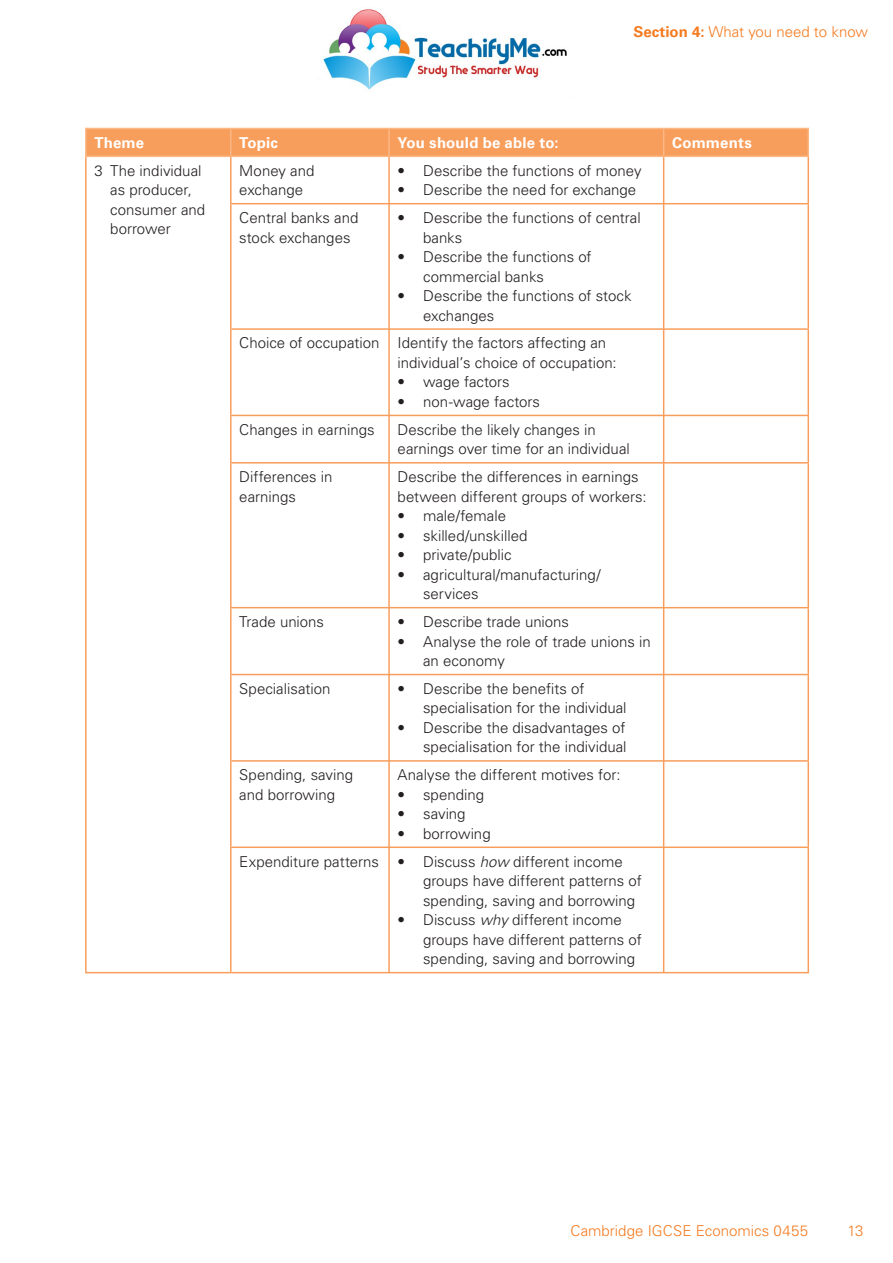
<style>
.page{position:relative;width:893px;height:1263px;background:#fff}
.page>*{position:absolute;margin:0;border:0;box-sizing:border-box;transform-origin:0 0}
.t1{font:300 15px/19.5px "Univers LT Std";color:#231f20}
.t2{font:300 15px "Univers LT Std";color:#f47b20}
.t3{font:700 15px "Univers LT Std";letter-spacing:.015em;color:#fff}
.s1{font-weight:700}
.s2{font-style:italic}
</style>
<div class="page">
<div style="left:87px;top:129px;width:720px;height:27px;background:#f89e5c"></div>
<hr style="left:388px;top:157px;width:2px;height:46px;background:#f89e5c">
<hr style="left:663px;top:157px;width:1px;height:46px;background:#f89e5c">
<hr style="left:230px;top:203px;width:433px;height:1px;background:#f89e5c">
<hr style="left:388px;top:204px;width:2px;height:124px;background:#f89e5c">
<hr style="left:663px;top:203px;width:146px;height:1px;background:#f89e5c">
<hr style="left:663px;top:204px;width:1px;height:124px;background:#f89e5c">
<hr style="left:230px;top:328px;width:433px;height:2px;background:#f89e5c">
<hr style="left:388px;top:330px;width:2px;height:85px;background:#f89e5c">
<hr style="left:663px;top:328px;width:146px;height:2px;background:#f89e5c">
<hr style="left:663px;top:330px;width:1px;height:85px;background:#f89e5c">
<hr style="left:230px;top:415px;width:433px;height:1px;background:#f89e5c">
<hr style="left:388px;top:416px;width:2px;height:46px;background:#f89e5c">
<hr style="left:663px;top:415px;width:146px;height:1px;background:#f89e5c">
<hr style="left:663px;top:416px;width:1px;height:46px;background:#f89e5c">
<hr style="left:230px;top:462px;width:433px;height:2px;background:#f89e5c">
<hr style="left:388px;top:464px;width:2px;height:143px;background:#f89e5c">
<hr style="left:663px;top:462px;width:146px;height:2px;background:#f89e5c">
<hr style="left:663px;top:464px;width:1px;height:143px;background:#f89e5c">
<hr style="left:230px;top:607px;width:433px;height:1px;background:#f89e5c">
<hr style="left:388px;top:608px;width:2px;height:66px;background:#f89e5c">
<hr style="left:663px;top:607px;width:146px;height:1px;background:#f89e5c">
<hr style="left:663px;top:608px;width:1px;height:66px;background:#f89e5c">
<hr style="left:230px;top:674px;width:433px;height:1px;background:#f89e5c">
<hr style="left:388px;top:675px;width:2px;height:85px;background:#f89e5c">
<hr style="left:663px;top:674px;width:146px;height:1px;background:#f89e5c">
<hr style="left:663px;top:675px;width:1px;height:85px;background:#f89e5c">
<hr style="left:230px;top:760px;width:433px;height:2px;background:#f89e5c">
<hr style="left:388px;top:762px;width:2px;height:85px;background:#f89e5c">
<hr style="left:663px;top:760px;width:146px;height:2px;background:#f89e5c">
<hr style="left:663px;top:762px;width:1px;height:85px;background:#f89e5c">
<hr style="left:230px;top:847px;width:433px;height:1px;background:#f89e5c">
<hr style="left:388px;top:848px;width:2px;height:124px;background:#f89e5c">
<hr style="left:663px;top:847px;width:146px;height:1px;background:#f89e5c">
<hr style="left:663px;top:848px;width:1px;height:124px;background:#f89e5c">
<hr style="left:231px;top:972px;width:578px;height:1px;background:#f89e5c">
<hr style="left:85px;top:128px;width:146px;height:1px;background:#fbb884">
<hr style="left:85px;top:129px;width:2px;height:27px;background:#fbb884">
<hr style="left:231px;top:128px;width:578px;height:1px;background:#fbb884">
<hr style="left:807px;top:129px;width:2px;height:27px;background:#fbb884">
<hr style="left:85px;top:156px;width:724px;height:1px;background:#fbb884">
<hr style="left:807px;top:157px;width:2px;height:46px;background:#f89e5c">
<hr style="left:807px;top:204px;width:2px;height:124px;background:#f89e5c">
<hr style="left:807px;top:330px;width:2px;height:85px;background:#f89e5c">
<hr style="left:807px;top:416px;width:2px;height:46px;background:#f89e5c">
<hr style="left:807px;top:464px;width:2px;height:143px;background:#f89e5c">
<hr style="left:807px;top:608px;width:2px;height:66px;background:#f89e5c">
<hr style="left:807px;top:675px;width:2px;height:85px;background:#f89e5c">
<hr style="left:807px;top:762px;width:2px;height:85px;background:#f89e5c">
<hr style="left:807px;top:848px;width:2px;height:124px;background:#f89e5c">
<hr style="left:85px;top:157px;width:2px;height:47px;background:#f89e5c">
<hr style="left:230px;top:157px;width:1px;height:46px;background:#f89e5c">
<hr style="left:85px;top:204px;width:2px;height:125px;background:#f89e5c">
<hr style="left:230px;top:204px;width:1px;height:124px;background:#f89e5c">
<hr style="left:85px;top:329px;width:2px;height:86px;background:#f89e5c">
<hr style="left:230px;top:330px;width:1px;height:85px;background:#f89e5c">
<hr style="left:85px;top:415px;width:2px;height:48px;background:#f89e5c">
<hr style="left:230px;top:416px;width:1px;height:46px;background:#f89e5c">
<hr style="left:85px;top:463px;width:2px;height:145px;background:#f89e5c">
<hr style="left:230px;top:464px;width:1px;height:143px;background:#f89e5c">
<hr style="left:85px;top:608px;width:2px;height:67px;background:#f89e5c">
<hr style="left:230px;top:608px;width:1px;height:66px;background:#f89e5c">
<hr style="left:85px;top:675px;width:2px;height:86px;background:#f89e5c">
<hr style="left:230px;top:675px;width:1px;height:85px;background:#f89e5c">
<hr style="left:85px;top:761px;width:2px;height:86px;background:#f89e5c">
<hr style="left:230px;top:762px;width:1px;height:85px;background:#f89e5c">
<hr style="left:85px;top:847px;width:2px;height:125px;background:#f89e5c">
<hr style="left:230px;top:848px;width:1px;height:124px;background:#f89e5c">
<hr style="left:85px;top:972px;width:146px;height:1px;background:#f89e5c">
<img style="left:323px;top:9px;width:244px;height:81px">
<p class="t2" style="left:633px;top:26px;width:236px"><span class="s1">Section 4:</span> What you need to know</p>
<p class="t3" style="left:94px;top:137px;width:51px">Theme</p>
<p class="t3" style="left:239px;top:137px;width:40px">Topic</p>
<p class="t3" style="left:397px;top:137px;width:162px">You should be able to:</p>
<p class="t3" style="left:672px;top:137px;width:81px">Comments</p>
<p class="t1" style="left:110px;top:162px;width:96px;text-indent:-16px">3 The individual as producer, consumer and borrower</p>
<p class="t1" style="left:239px;top:162px;width:77px">Money and exchange</p>
<p class="t1" style="left:397px;top:162px;width:245px">• Describe the functions of money</p>
<p class="t1" style="left:397px;top:182px;width:240px">• Describe the need for exchange</p>
<p class="t1" style="left:239px;top:210px;width:121px">Central banks and stock exchanges</p>
<p class="t1" style="left:423px;top:210px;width:219px;text-indent:-26px">• Describe the functions of central banks</p>
<p class="t1" style="left:423px;top:249px;width:170px;text-indent:-26px">• Describe the functions of commercial banks</p>
<p class="t1" style="left:423px;top:288px;width:210px;text-indent:-26px">• Describe the functions of stock exchanges</p>
<p class="t1" style="left:397px;top:335px;width:220px;text-indent:-158px">Choice of occupation Identify the factors affecting an individual’s choice of occupation:</p>
<p class="t1" style="left:397px;top:374px;width:114px">• wage factors</p>
<p class="t1" style="left:397px;top:394px;width:144px">• non-wage factors</p>
<p class="t1" style="left:239px;top:421px;width:137px">Changes in earnings</p>
<p class="t1" style="left:397px;top:421px;width:234px">Describe the likely changes in earnings over time for an individual</p>
<p class="t1" style="left:239px;top:469px;width:95px">Differences in earnings</p>
<p class="t1" style="left:397px;top:469px;width:250px">Describe the differences in earnings between different groups of workers:</p>
<p class="t1" style="left:397px;top:508px;width:110px">• male/female</p>
<p class="t1" style="left:397px;top:527px;width:131px">• skilled/unskilled</p>
<p class="t1" style="left:397px;top:547px;width:115px">• private/public</p>
<p class="t1" style="left:423px;top:566px;width:179px;text-indent:-26px">• agricultural/manufacturing/ services</p>
<p class="t1" style="left:239px;top:614px;width:86px">Trade unions</p>
<p class="t1" style="left:397px;top:614px;width:173px">• Describe trade unions</p>
<p class="t1" style="left:423px;top:633px;width:229px;text-indent:-26px">• Analyse the role of trade unions in an economy</p>
<p class="t1" style="left:239px;top:681px;width:93px">Specialisation</p>
<p class="t1" style="left:423px;top:681px;width:205px;text-indent:-25px">• Describe the benefits of specialisation for the individual</p>
<p class="t1" style="left:397px;top:720px;width:230px;text-align:right">• Describe the disadvantages of specialisation for the individual</p>
<p class="t1" style="left:239px;top:767px;width:115px">Spending, saving and borrowing</p>
<p class="t1" style="left:397px;top:767px;width:224px">Analyse the different motives for:</p>
<p class="t1" style="left:397px;top:786px;width:88px">• spending</p>
<p class="t1" style="left:397px;top:806px;width:70px">• saving</p>
<p class="t1" style="left:239px;top:821px;width:385px;line-height:27.9px;text-indent:158px">• borrowing<br>Expenditure patterns • Discuss <span class="s2">how</span> different income</p>
<p class="t1" style="left:423px;top:873px;width:220px">groups have different patterns of spending, saving and borrowing</p>
<p class="t1" style="left:423px;top:912px;width:220px;text-indent:-26px">• Discuss <span class="s2">why</span> different income groups have different patterns of spending, saving and borrowing</p>
<p class="t2" style="left:570px;top:1225px;width:239px">Cambridge IGCSE Economics 0455</p>
<p class="t2" style="left:847px;top:1225px;width:18px">13</p>
</div>
